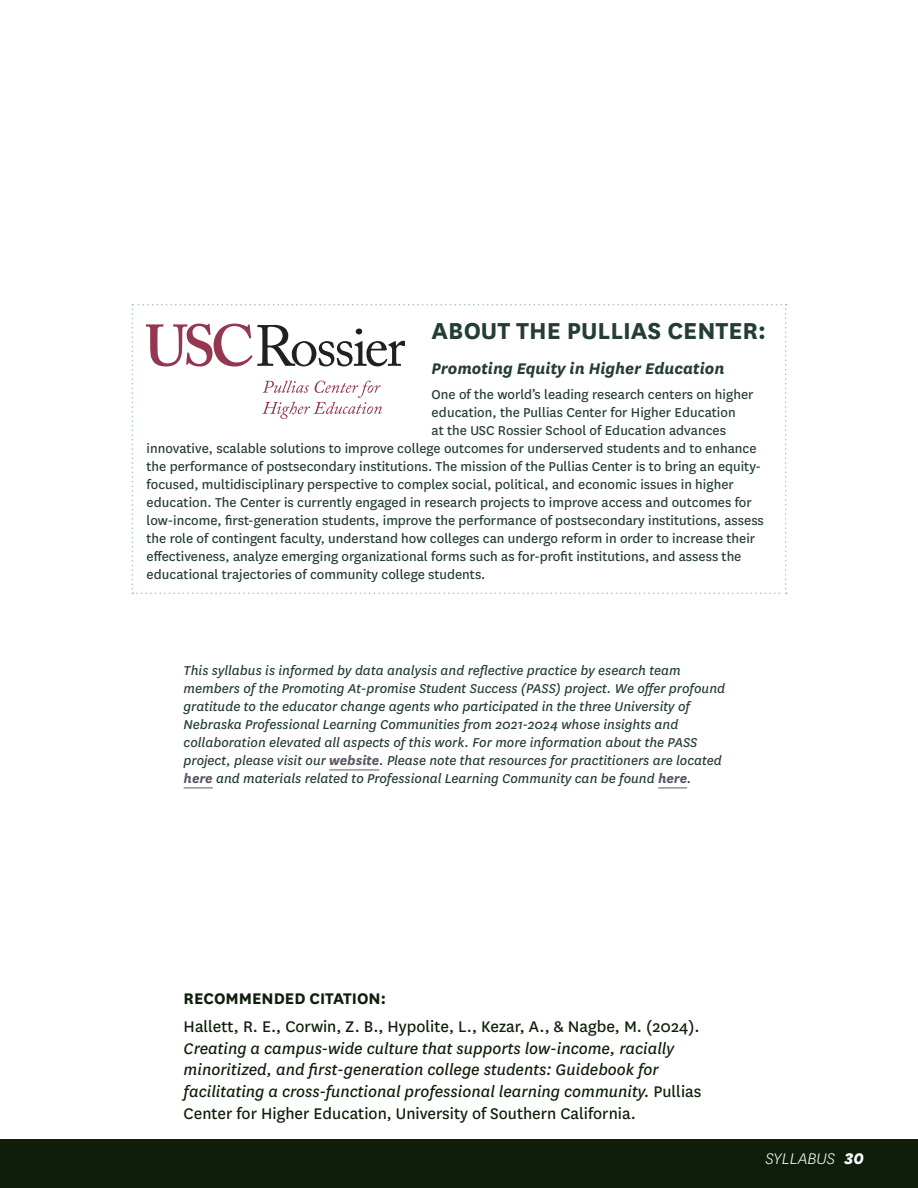
<style>
.page{position:relative;width:918px;height:1188px;background:#fff}
.page>*{position:absolute;margin:0;border:0;box-sizing:border-box;transform-origin:0 0}
.t1{font:700 27px "National";color:#243e35}
.t2{font:italic 18px/21.6px "National";color:#0f1e0a}
.t3{font:18px "National";color:#0f1e0a}
.t4{font:italic 700 18px "National";color:#243e35}
.t5{font:700 18px "National";color:#0f1e0a}
.t6{font:italic 300 18px "National";color:#fff}
.t7{font:15px "National";color:#243e35}
.t8{font:italic 15px/18px "National";color:#243e35}
.s1{font-weight:700;color:#5c5669}
.s2{font-style:normal}
.s3{font-weight:800}
</style>
<div class="page">
<div style="left:0;top:1139px;width:918px;height:49px;background:#0f1e0a"></div>
<svg style="left:132px;top:304px;width:655px;height:290px"></svg>
<hr style="left:329px;top:770px;width:50px;height:1px;background:#5c5669">
<svg style="left:184px;top:788px;width:29px;height:1px"></svg>
<svg style="left:658px;top:788px;width:29px;height:1px"></svg>
<h1 class="t1" style="left:432px;top:312px;width:336px">ABOUT THE PULLIAS CENTER:</h1>
<p class="t4" style="left:432px;top:356px;width:294px">Promoting Equity in Higher Education</p>
<p class="t7" style="left:432px;top:384px;width:323px">One of the world’s leading research centers on higher</p>
<p class="t7" style="left:432px;top:402px;width:306px">education, the Pullias Center for Higher Education</p>
<p class="t7" style="left:432px;top:420px;width:296px">at the USC Rossier School of Education advances</p>
<p class="t7" style="left:147px;top:438px;width:612px">innovative, scalable solutions to improve college outcomes for underserved students and to enhance</p>
<p class="t7" style="left:147px;top:456px;width:616px">the performance of postsecondary institutions. The mission of the Pullias Center is to bring an equity-</p>
<p class="t7" style="left:147px;top:474px;width:589px">focused, multidisciplinary perspective to complex social, political, and economic issues in higher</p>
<p class="t7" style="left:147px;top:492px;width:607px">education. The Center is currently engaged in research projects to improve access and outcomes for</p>
<p class="t7" style="left:147px;top:510px;width:619px">low-income, first-generation students, improve the performance of postsecondary institutions, assess</p>
<p class="t7" style="left:147px;top:528px;width:610px">the role of contingent faculty, understand how colleges can undergo reform in order to increase their</p>
<p class="t7" style="left:147px;top:546px;width:596px">effectiveness, analyze emerging organizational forms such as for-profit institutions, and assess the</p>
<p class="t7" style="left:147px;top:564px;width:341px">educational trajectories of community college students.</p>
<p class="t8" style="left:184px;top:661px;width:543px">This syllabus is informed by data analysis and reflective practice by esearch team members of the Promoting At-promise Student Success (PASS) project. We offer profound gratitude to the educator change agents who participated in the three University of Nebraska Professional Learning Communities from 2021-2024 whose insights and collaboration elevated all aspects of this work. For more information about the PASS project, please visit our <span class="s1">website</span>. Please note that resources for practitioners are located <span class="s1">here</span> and materials related to Professional Learning Community can be found <span class="s1">here</span>.</p>
<p class="t5" style="left:184px;top:986px;width:204px">RECOMMENDED CITATION:</p>
<p class="t3" style="left:184px;top:1015px;width:518px">Hallett, R. E., Corwin, Z. B., Hypolite, L., Kezar, A., &amp; Nagbe, M. (2024).</p>
<p class="t2" style="left:184px;top:1037px;width:519px">Creating a campus-wide culture that supports low-income, racially minoritized, and first-generation college students: Guidebook for facilitating a cross-functional professional learning community. <span class="s2">Pullias Center for Higher Education, University of Southern California.</span></p>
<p class="t6" style="left:765px;top:1147px;width:100px">SYLLABUS <span class="s3">30</span></p>
</div>
